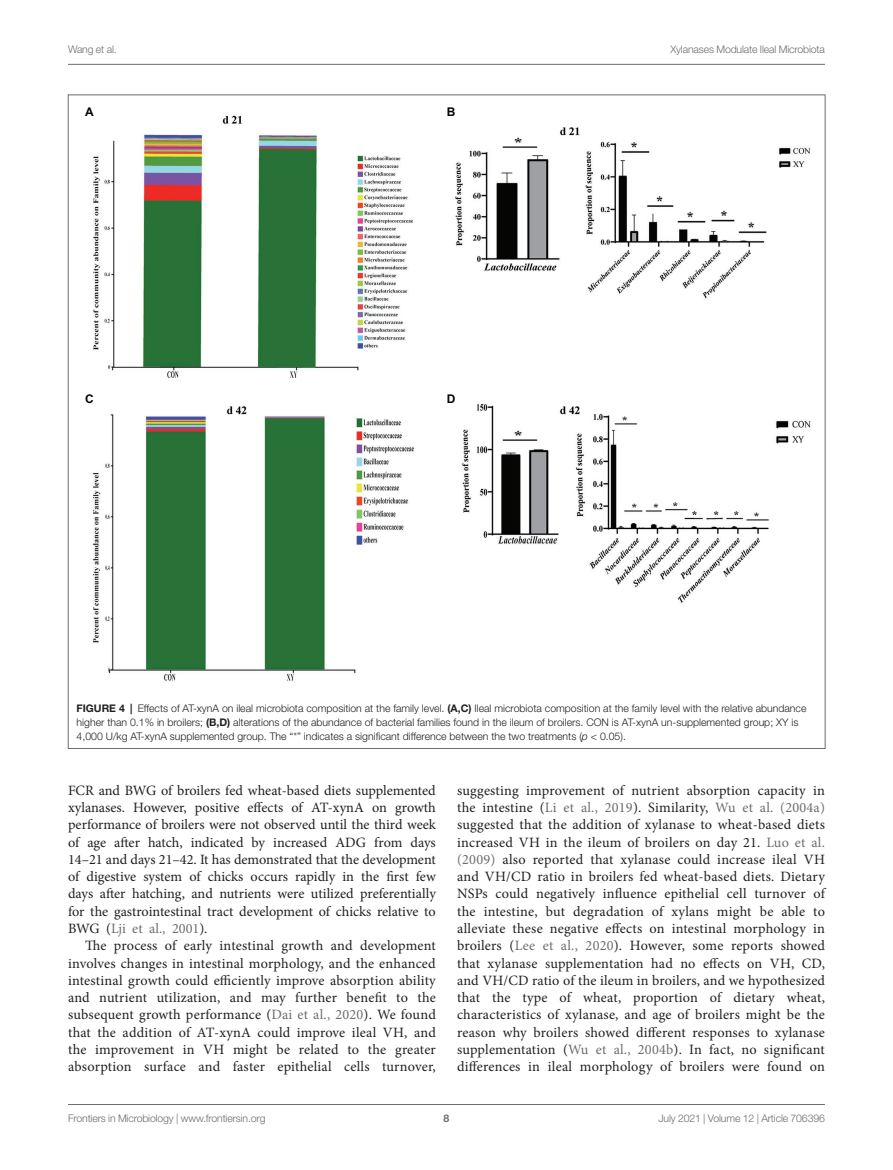
<style>
.page{position:relative;width:893px;height:1170px;background:#fff}
.page>*{position:absolute;margin:0;border:0;box-sizing:border-box;transform-origin:0 0}
.TEXT{font:14.25px/17.2px "Minion Pro";letter-spacing:.015em;color:#231f20;text-align:justify}
.TEXT_FLUSH{font:14.25px/17.2px "Minion Pro";color:#231f20;text-align:justify}
.t1{font:700 12px "Arial";color:#040503}
.FIG_LEG{font:300 10.5px/14.2px "Helvetica Neue LT Std";color:#231f20}
.t2{font:300 10.5px "Helvetica Neue LT Std";letter-spacing:-.015em;color:#6c6d70}
.t3{font:700 10.5px "Helvetica Neue LT Std";color:#6c6d70}
.s1{font-weight:700}
.s2{font-style:italic}
.s3{color:#6c6d70}
</style>
<div class="page">
<hr style="left:68px;top:64px;width:757px;height:1px;background:#6c6d70">
<hr style="left:68px;top:1104px;width:757px;height:1px;background:#6c6d70">
<img style="left:93px;top:115px;width:718px;height:566px">
<p class="t2" style="left:68px;top:42px;width:50px">Wang et al.</p>
<p class="t2" style="left:670px;top:42px;width:156px">Xylanases Modulate Ileal Microbiota</p>
<p class="t1" style="left:85px;top:103px;width:10px">A</p>
<p class="t1" style="left:447px;top:103px;width:10px">B</p>
<p class="t1" style="left:85px;top:390px;width:10px">C</p>
<p class="t1" style="left:447px;top:390px;width:10px">D</p>
<p class="FIG_LEG" style="left:77px;top:700px;width:731px"><span class="s1">FIGURE 4 |</span> Effects of AT-xynA on ileal microbiota composition at the family level. <span class="s1">(A,C)</span> Ileal microbiota composition at the family level with the relative abundance higher than 0.1% in broilers; <span class="s1">(B,D)</span> alterations of the abundance of bacterial families found in the ileum of broilers. CON is AT-xynA un-supplemented group; XY is<br>4,000 U/kg AT-xynA supplemented group. The “*” indicates a significant difference between the two treatments (<span class="s2">p &lt;</span> 0.05).</p>
<p class="TEXT_FLUSH" style="left:68px;top:781px;width:369px">FCR and BWG of broilers fed wheat-based diets supplemented xylanases. However, positive effects of AT-xynA on growth performance of broilers were not observed until the third week of age after hatch, indicated by increased ADG from days 14–21 and days 21–42. It has demonstrated that the development of digestive system of chicks occurs rapidly in the first few days after hatching, and nutrients were utilized preferentially for the gastrointestinal tract development of chicks relative to BWG (<span class="s3">Lji et al., 2001</span>).</p>
<p class="TEXT" style="left:68px;top:937px;width:369px;text-indent:17px">The process of early intestinal growth and development involves changes in intestinal morphology, and the enhanced intestinal growth could efficiently improve absorption ability and nutrient utilization, and may further benefit to the subsequent growth performance (<span class="s3">Dai et al., 2020</span>). We found that the addition of AT-xynA could improve ileal VH, and the improvement in VH might be related to the greater absorption surface and faster epithelial cells turnover,</p>
<p class="TEXT" style="left:457px;top:781px;width:370px">suggesting improvement of nutrient absorption capacity in the intestine (<span class="s3">Li et al., 2019</span>). Similarity, <span class="s3">Wu et al. (2004a) </span>suggested that the addition of xylanase to wheat-based diets increased VH in the ileum of broilers on day 21. <span class="s3">Luo et al. (2009)</span> also reported that xylanase could increase ileal VH and VH/CD ratio in broilers fed wheat-based diets. Dietary NSPs could negatively influence epithelial cell turnover of the intestine, but degradation of xylans might be able to alleviate these negative effects on intestinal morphology in broilers (<span class="s3">Lee et al., 2020</span>). However, some reports showed that xylanase supplementation had no effects on VH, CD, and VH/CD ratio of the ileum in broilers, and we hypothesized that the type of wheat, proportion of dietary wheat, characteristics of xylanase, and age of broilers might be the reason why broilers showed different responses to xylanase supplementation (<span class="s3">Wu et al., 2004b</span>). In fact, no significant differences in ileal morphology of broilers were found on</p>
<p class="t2" style="left:68px;top:1111px;width:199px">Frontiers in Microbiology | www.frontiersin.org</p>
<p class="t3" style="left:444px;top:1111px;width:7px">8</p>
<p class="t2" style="left:658px;top:1111px;width:168px">July 2021 | Volume 12 | Article 706396</p>
</div>
